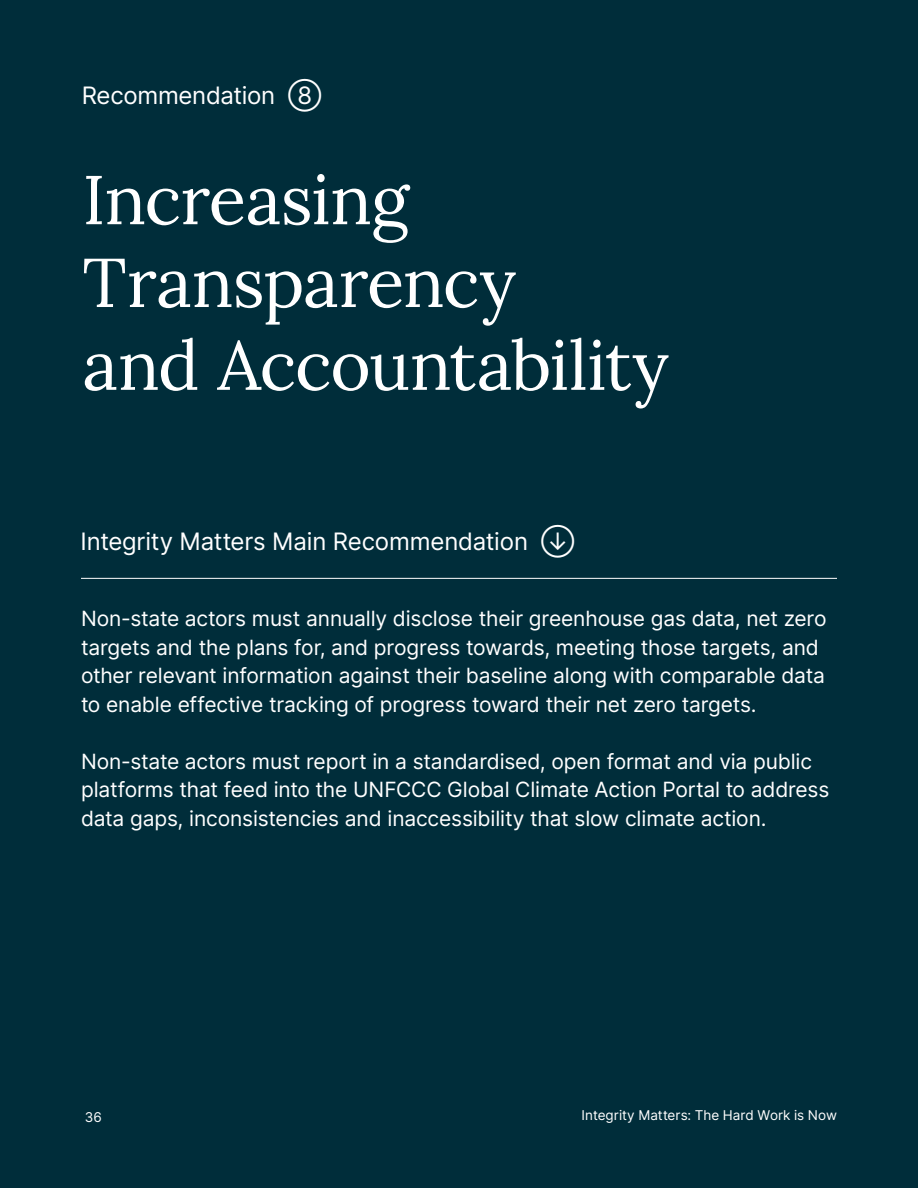
<style>
.page{position:relative;width:918px;height:1188px;background:#002d3a}
.page>*{position:absolute;margin:0;border:0;box-sizing:border-box;transform-origin:0 0}
.t1{font:69px/82.8px "Lora";letter-spacing:-.015em;color:#fff}
.t2{font:24px "Inter";letter-spacing:-.01em;color:#fff}
.t3{font:21px/28.5px "Inter";letter-spacing:-.01em;color:#fff}
.t4{font:13.5px "Inter";letter-spacing:.005em;color:#fff}
</style>
<div class="page">
<hr style="left:81px;top:578px;width:756px;height:1px;background:#fff">
<p class="t2" style="left:82px;top:78px;width:241px">Recommendation ➇</p>
<h1 class="t1" style="left:82px;top:154px;width:588px">Increasing<br>Transparency<br>and Accountability</h1>
<p class="t2" style="left:81px;top:524px;width:449px">Integrity Matters Main Recommendation</p>
<p class="t3" style="left:81px;top:604px;width:747px">Non-state actors must annually disclose their greenhouse gas data, net zero targets and the plans for, and progress towards, meeting those targets, and other relevant information against their baseline along with comparable data to enable effective tracking of progress toward their net zero targets.</p>
<p class="t3" style="left:81px;top:746px;width:750px">Non-state actors must report in a standardised, open format and via public platforms that feed into the UNFCCC Global Climate Action Portal to address data gaps, inconsistencies and inaccessibility that slow climate action.</p>
<p class="t4" style="left:85px;top:1108px;width:19px">36</p>
<p class="t4" style="left:582px;top:1105px;width:257px">Integrity Matters: The Hard Work is Now</p>
</div>
